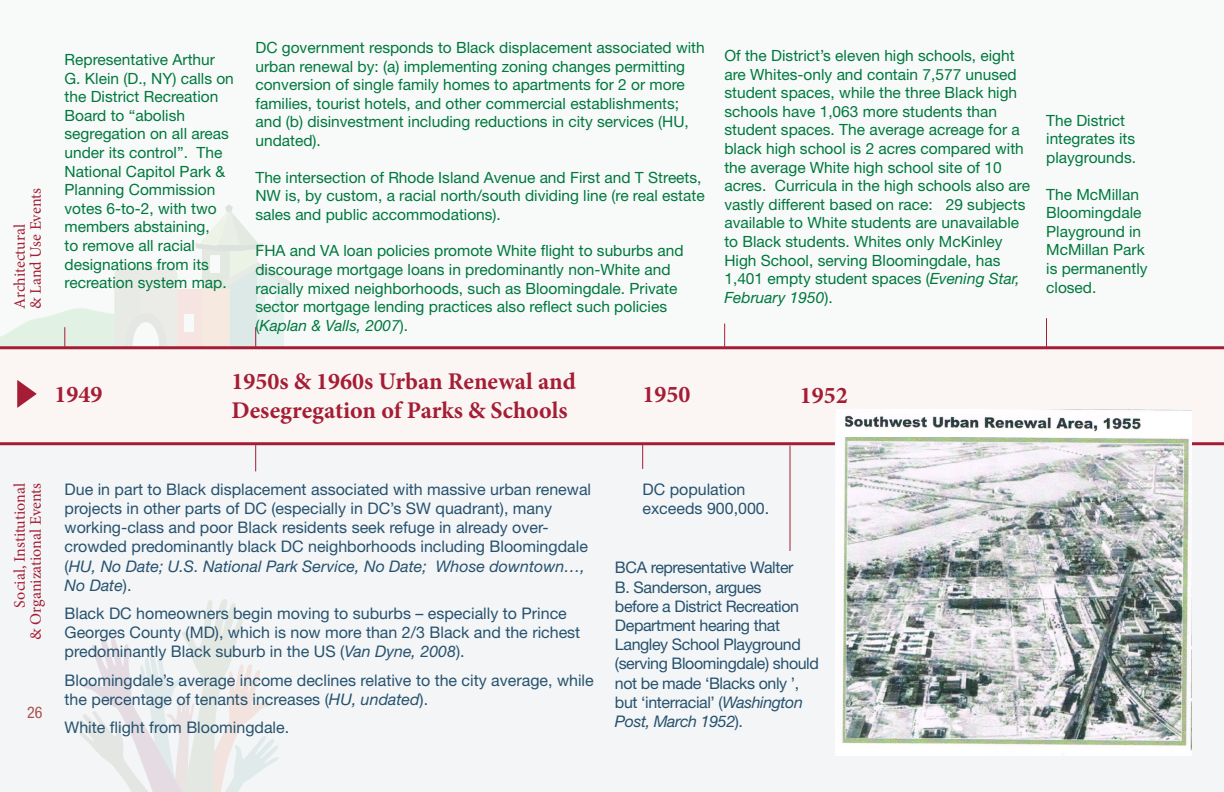
<style>
.page{position:relative;width:1224px;height:792px;background:#fff}
.page>*{position:absolute;margin:0;border:0;box-sizing:border-box;transform-origin:0 0}
.t1{font:700 24px/28.8px "Minion Pro";color:#a51d35}
.tIMELINE_SOCIAL{font:16px/19.2px "Helvetica Neue LT Std";color:#26526f}
.tIMELINE_SOCIAL-2{font:16px/19.2px "Helvetica Neue LT Std";letter-spacing:-.025em;color:#26526f}
.t2{font:16px/16px "Minion Pro";color:#a51d35;text-align:right}
.t3{font:16px/16px "Minion Pro";letter-spacing:-.005em;color:#a41e35}
.t4{font:condensed 16px "Helvetica Neue LT Std";color:#ad5150}
.TIMELINE_ARCHITECTUR{font:15.6px/18.6px "Helvetica Neue LT Std";color:#00783e}
.s1{font-style:italic}
</style>
<div class="page">
<div style="left:0;top:444px;width:1224px;height:348px;background:#f3f5f6"></div>
<div style="left:0;top:0;width:1224px;height:348px;background:#f7faf8"></div>
<div style="left:175px;top:290px;width:28px;height:57px;background:#f6e4e1"></div>
<div style="left:184px;top:314px;width:10px;height:18px;background:#f7faf8"></div>
<svg style="left:79px;top:599px;width:200px;height:193px"></svg>
<div style="left:0;top:348px;width:1224px;height:96px;background:#fbf6f4"></div>
<hr style="left:0;top:346px;width:1224px;height:3px;background:#a51d35">
<hr style="left:0;top:442px;width:1224px;height:3px;background:#a51d35">
<svg style="left:17px;top:380px;width:20px;height:28px"></svg>
<svg style="left:0;top:267px;width:177px;height:80px"></svg>
<svg style="left:195px;top:205px;width:97px;height:142px"></svg>
<svg style="left:255px;top:445px;width:1px;height:26px"></svg>
<svg style="left:724px;top:324px;width:1px;height:23px"></svg>
<svg style="left:1046px;top:318px;width:1px;height:29px"></svg>
<svg style="left:642px;top:445px;width:1px;height:24px"></svg>
<hr style="left:790px;top:446px;width:1px;height:105px;background:#a51d35">
<img style="left:835px;top:410px;width:357px;height:346px">
<p class="t3" style="left:12px;top:309px;width:122px;rotate:-90deg">Architectural<br>&amp; Land Use Events</p>
<p class="TIMELINE_ARCHITECTUR" style="left:65px;top:50px;width:171px">Representative Arthur<br>G. Klein (D., NY) calls on the District Recreation<br>Board to “abolish segregation on all areas under its control”. The<br>National Capitol Park &amp;<br>Planning Commission votes 6-to-2, with two members abstaining,<br>to remove all racial designations from its recreation system map.</p>
<p class="TIMELINE_ARCHITECTUR" style="left:255px;top:38px;width:451px">DC government responds to Black displacement associated with urban renewal by: (a) implementing zoning changes permitting conversion of single family homes to apartments for 2 or more families, tourist hotels, and other commercial establishments; and (b) disinvestment including reductions in city services (HU, undated).</p>
<p class="TIMELINE_ARCHITECTUR" style="left:255px;top:168px;width:451px">The intersection of Rhode Island Avenue and First and T Streets,<br>NW is, by custom, a racial north/south dividing line (re real estate sales and public accommodations).</p>
<p class="TIMELINE_ARCHITECTUR" style="left:255px;top:241px;width:430px">FHA and VA loan policies promote White flight to suburbs and discourage mortgage loans in predominantly non-White and racially mixed neighborhoods, such as Bloomingdale. Private sector mortgage lending practices also reflect such policies (<span class="s1">Kaplan &amp; Valls, 2007</span>).</p>
<p class="TIMELINE_ARCHITECTUR" style="left:724px;top:46px;width:307px">Of the District’s eleven high schools, eight are Whites-only and contain 7,577 unused student spaces, while the three Black high schools have 1,063 more students than student spaces. The average acreage for a black high school is 2 acres compared with the average White high school site of 10 acres. Curricula in the high schools also are vastly different based on race: 29 subjects available to White students are unavailable to Black students. Whites only McKinley High School, serving Bloomingdale, has 1,401 empty student spaces (<span class="s1">Evening Star, February 1950</span>).</p>
<p class="t1" style="left:55px;top:380px;width:49px">1949</p>
<p class="t1" style="left:231px;top:367px;width:346px">1950s &amp; 1960s Urban Renewal and<br>Desegregation of Parks &amp; Schools</p>
<p class="t1" style="left:642px;top:379px;width:49px">1950</p>
<p class="t1" style="left:800px;top:380px;width:49px">1952</p>
<p class="TIMELINE_ARCHITECTUR" style="left:1046px;top:111px;width:91px">The District integrates its playgrounds.</p>
<p class="TIMELINE_ARCHITECTUR" style="left:1046px;top:185px;width:103px">The McMillan<br>Bloomingdale<br>Playground in<br>McMillan Park is permanently closed.</p>
<p class="t2" style="left:12px;top:640px;width:158px;rotate:-90deg">Social, Institutional<br>&amp; Organizational Events</p>
<p class="t4" style="left:27px;top:703px;width:17px">26</p>
<p class="tIMELINE_SOCIAL" style="left:65px;top:479px;width:528px">Due in part to Black displacement associated with massive urban renewal projects in other parts of DC (especially in DC’s SW quadrant), many working-class and poor Black residents seek refuge in already over&shy;crowded predominantly black DC neighborhoods including Bloomingdale (<span class="s1">HU, No Date; U.S. National Park Service, No Date; Whose downtown…, No Date</span>).</p>
<p class="tIMELINE_SOCIAL" style="left:65px;top:603px;width:517px">Black DC homeowners begin moving to suburbs – especially to Prince<br>Georges County (MD), which is now more than 2/3 Black and the richest predominantly Black suburb in the US (<span class="s1">Van Dyne, 2008</span>).</p>
<p class="tIMELINE_SOCIAL" style="left:65px;top:670px;width:531px">Bloomingdale’s average income declines relative to the city average, while the percentage of tenants increases (<span class="s1">HU, undated</span>).</p>
<p class="tIMELINE_SOCIAL" style="left:65px;top:717px;width:226px">White flight from Bloomingdale.</p>
<p class="tIMELINE_SOCIAL" style="left:642px;top:479px;width:128px">DC population exceeds 900,000.</p>
<p class="tIMELINE_SOCIAL-2" style="left:615px;top:558px;width:205px">BCA representative Walter<br>B. Sanderson, argues<br>before a District Recreation<br>Department hearing that<br>Langley School Playground (serving Bloomingdale) should not be made ‘Blacks only ’, but ‘interracial’ (<span class="s1">Washington<br>Post, March 1952</span>).</p>
</div>
